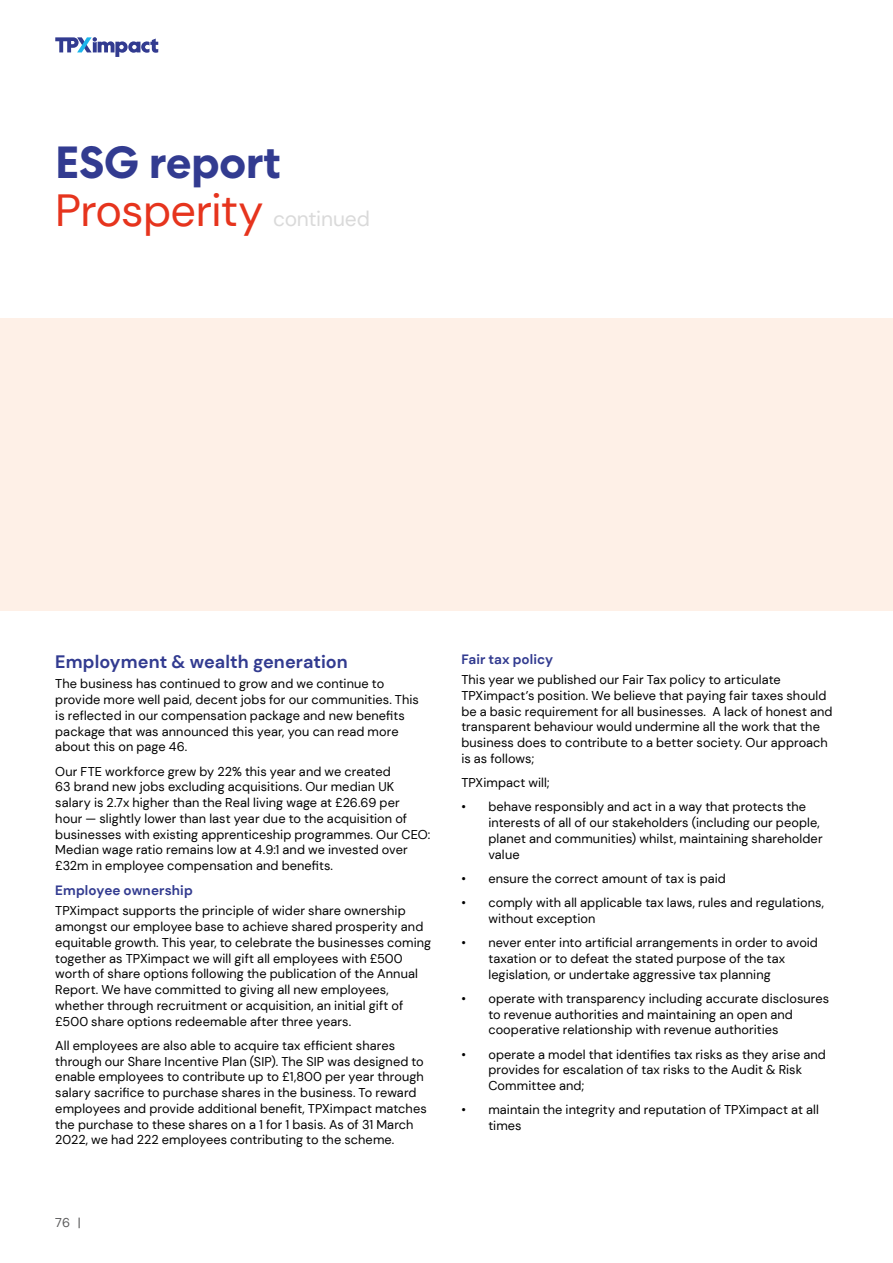
<style>
.page{position:relative;width:893px;height:1263px;background:#fff}
.page>*{position:absolute;margin:0;border:0;box-sizing:border-box;transform-origin:0 0}
.t1{font:45px "DM Sans";letter-spacing:-.02em;color:#e6341d}
.t2{font:700 45px "Centra No 2";letter-spacing:-.015em;color:#323b90}
.t3{font:700 18px "DM Sans";letter-spacing:.005em;color:#323b90}
.t4{font:700 13.5px "DM Sans";letter-spacing:.01em;color:#323b90}
.t5{font:12.75px/15.8px "DM Sans";letter-spacing:.005em;color:#000}
.t6{font:12.75px "DM Sans";color:#5a5a5b}
.s1{font-size:21px;color:#dadada}
</style>
<div class="page">
<svg style="left:55px;top:37px;width:103px;height:20px"></svg>
<div style="left:0;top:319px;width:893px;height:292px;background:#fef0e7"></div>
<h1 class="t2" style="left:55px;top:136px;width:227px">ESG report</h1>
<h1 class="t1" style="left:55px;top:183px;width:316px">Prosperity <span class="s1">continued</span></h1>
<h2 class="t3" style="left:55px;top:651px;width:294px">Employment &amp; wealth generation</h2>
<p class="t5" style="left:55px;top:676px;width:365px">The business has continued to grow and we continue to provide more well paid, decent jobs for our communities. This is reflected in our compensation package and new benefits package that was announced this year, you can read more about this on page 46.</p>
<p class="t5" style="left:55px;top:763px;width:377px">Our FTE workforce grew by 22% this year and we created<br>63 brand new jobs excluding acquisitions. Our median UK salary is 2.7x higher than the Real living wage at £26.69 per<br>hour — slightly lower than last year due to the acquisition of businesses with existing apprenticeship programmes. Our CEO:<br>Median wage ratio remains low at 4.9:1 and we invested over £32m in employee compensation and benefits.</p>
<p class="t4" style="left:55px;top:882px;width:139px">Employee ownership</p>
<p class="t5" style="left:55px;top:903px;width:377px">TPXimpact supports the principle of wider share ownership amongst our employee base to achieve shared prosperity and equitable growth. This year, to celebrate the businesses coming together as TPXimpact we will gift all employees with £500 worth of share options following the publication of the Annual Report. We have committed to giving all new employees, whether through recruitment or acquisition, an initial gift of £500 share options redeemable after three years.</p>
<p class="t5" style="left:55px;top:1037px;width:373px">All employees are also able to acquire tax efficient shares through our Share Incentive Plan (SIP). The SIP was designed to enable employees to contribute up to £1,800 per year through salary sacrifice to purchase shares in the business. To reward employees and provide additional benefit, TPXimpact matches the purchase to these shares on a 1 for 1 basis. As of 31 March 2022, we had 222 employees contributing to the scheme.</p>
<p class="t6" style="left:55px;top:1214px;width:27px">76 |</p>
<p class="t4" style="left:461px;top:651px;width:93px">Fair tax policy</p>
<p class="t5" style="left:461px;top:672px;width:373px">This year we published our Fair Tax policy to articulate TPXimpact’s position. We believe that paying fair taxes should be a basic requirement for all businesses. A lack of honest and transparent behaviour would undermine all the work that the business does to contribute to a better society. Our approach is as follows;</p>
<p class="t5" style="left:461px;top:775px;width:90px">TPXimpact will;</p>
<p class="t5" style="left:488px;top:799px;width:336px;text-indent:-27px">• behave responsibly and act in a way that protects the interests of all of our stakeholders (including our people, planet and communities) whilst, maintaining shareholder value</p>
<p class="t5" style="left:461px;top:870px;width:266px">• ensure the correct amount of tax is paid</p>
<p class="t5" style="left:488px;top:895px;width:337px;text-indent:-27px">• comply with all applicable tax laws, rules and regulations, without exception</p>
<p class="t5" style="left:488px;top:935px;width:331px;text-indent:-27px">• never enter into artificial arrangements in order to avoid taxation or to defeat the stated purpose of the tax legislation, or undertake aggressive tax planning</p>
<p class="t5" style="left:488px;top:990px;width:342px;text-indent:-27px">• operate with transparency including accurate disclosures to revenue authorities and maintaining an open and cooperative relationship with revenue authorities</p>
<p class="t5" style="left:488px;top:1046px;width:339px;text-indent:-27px">• operate a model that identifies tax risks as they arise and provides for escalation of tax risks to the Audit &amp; Risk<br>Committee and;</p>
<p class="t5" style="left:488px;top:1102px;width:332px;text-indent:-27px">• maintain the integrity and reputation of TPXimpact at all times</p>
</div>
